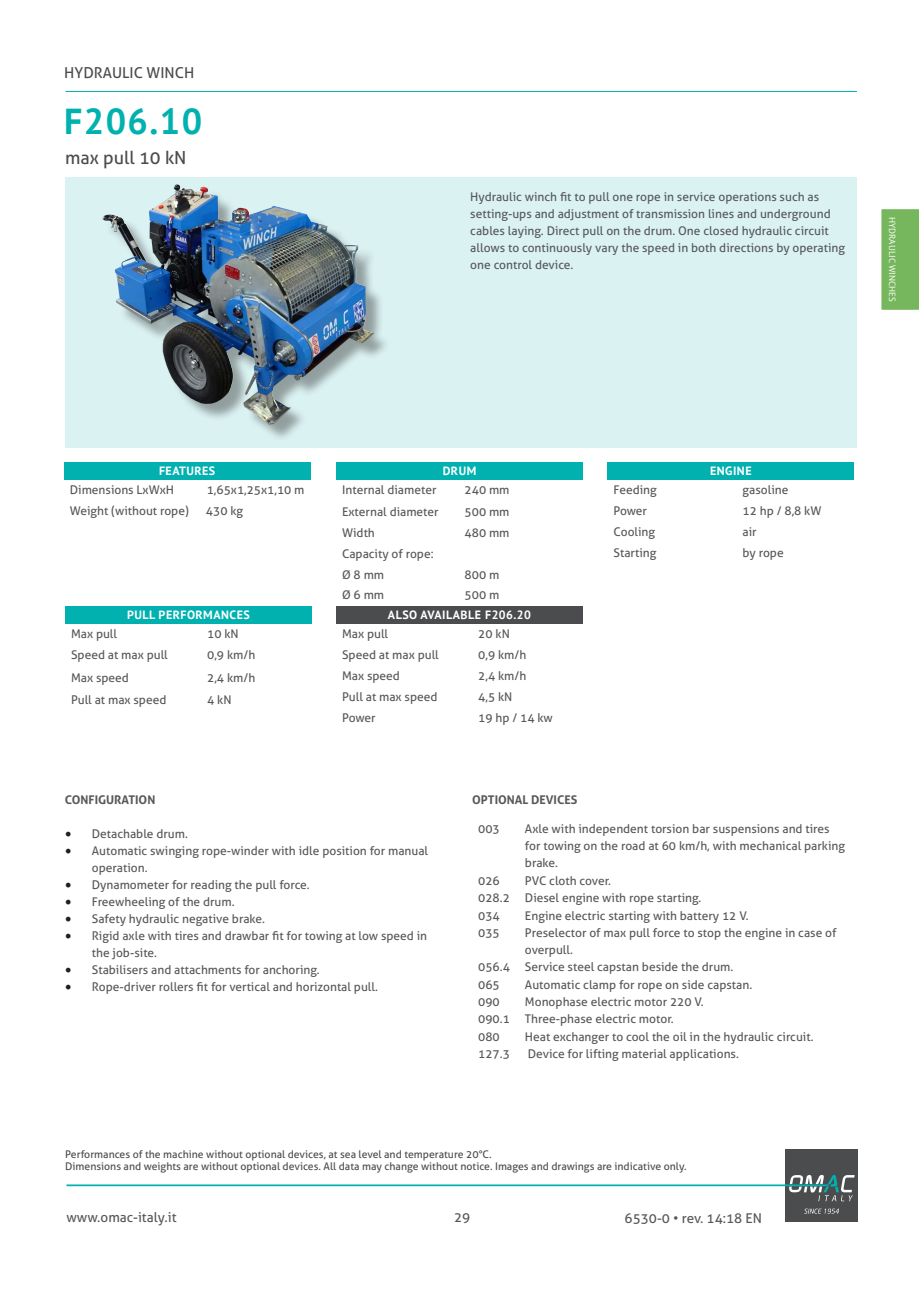
<style>
.page{position:relative;width:919px;height:1289px;background:#fff}
.page>*{position:absolute;margin:0;border:0;box-sizing:border-box;transform-origin:0 0}
.t1{font:700 36px "PT Sans";letter-spacing:.04em;color:#00b1b0}
.t2{font:18px "Aller";color:#4b4c4d}
.t3{font:15px "Aller";color:#4b4c4d}
.t4{font:13.5px "Aller";color:#57585a}
.t5{font:12px/17px "Aller";color:#57585a}
.t6{font:700 12px "PT Sans";letter-spacing:.04em;color:#fff}
.t7{font:700 12px "Aller";color:#57585a}
.t8{font:10.5px/12.6px "Aller";color:#4b4c4d}
.t9{font:9px "PT Sans";color:#fff}
.s1{font-family:"Minion Pro";font-size:18px;color:#231f20}
</style>
<div class="page">
<div style="left:881px;top:209px;width:37px;height:101px;background:#76b65c"></div>
<hr style="left:66px;top:91px;width:790px;height:1px;background:#00b1b0">
<div style="left:66px;top:177px;width:790px;height:271px;background:#dbf2f2"></div>
<div style="left:784px;top:1148px;width:73px;height:73px;background:#4b4c4d"></div>
<svg style="left:66px;top:1174px;width:788px;height:27px"></svg>
<svg style="left:804px;top:1208px;width:34px;height:5px"></svg>
<div style="left:607px;top:462px;width:247px;height:17px;background:#00b1b0"></div>
<div style="left:65px;top:606px;width:247px;height:17px;background:#00b1b0"></div>
<div style="left:336px;top:606px;width:247px;height:17px;background:#4b4c4d"></div>
<img style="left:102px;top:184px;width:282px;height:250px">
<div style="left:64px;top:462px;width:246px;height:17px;background:#00b1b0"></div>
<div style="left:336px;top:462px;width:247px;height:17px;background:#00b1b0"></div>
<p class="t3" style="left:64px;top:63px;width:132px">HYDRAULIC WINCH</p>
<h1 class="t1" style="left:64px;top:97px;width:139px">F206.10</h1>
<h2 class="t2" style="left:65px;top:146px;width:123px">max pull 10 kN</h2>
<p class="t5" style="left:470px;top:188px;width:376px">Hydraulic winch fit to pull one rope in service operations such as setting-ups and adjustment of transmission lines and underground cables laying. Direct pull on the drum. One closed hydraulic circuit allows to continuously vary the speed in both directions by operating one control device.</p>
<p class="t9" style="left:898px;top:217px;width:86px;rotate:90deg">HYDRAULIC WINCHES</p>
<p class="t6" style="left:159px;top:463px;width:58px">FEATURES</p>
<p class="t5" style="left:70px;top:481px;width:106px">Dimensions LxWxH</p>
<p class="t5" style="left:207px;top:481px;width:99px">1,65x1,25x1,10 m</p>
<p class="t5" style="left:70px;top:502px;width:121px">Weight (without rope)</p>
<p class="t5" style="left:206px;top:502px;width:39px">430 kg</p>
<p class="t6" style="left:127px;top:607px;width:124px">PULL PERFORMANCES</p>
<p class="t5" style="left:71px;top:625px;width:48px">Max pull</p>
<p class="t5" style="left:207px;top:625px;width:33px">10 kN</p>
<p class="t5" style="left:71px;top:646px;width:98px">Speed at max pull</p>
<p class="t5" style="left:207px;top:646px;width:50px">0,9 km/h</p>
<p class="t5" style="left:71px;top:669px;width:59px">Max speed</p>
<p class="t5" style="left:207px;top:669px;width:50px">2,4 km/h</p>
<p class="t5" style="left:71px;top:690px;width:97px">Pull at max speed</p>
<p class="t5" style="left:207px;top:690px;width:26px">4 kN</p>
<p class="t6" style="left:442px;top:463px;width:35px">DRUM</p>
<p class="t5" style="left:342px;top:481px;width:96px">Internal diameter</p>
<p class="t5" style="left:464px;top:481px;width:46px">240 mm</p>
<p class="t5" style="left:342px;top:503px;width:98px">External diameter</p>
<p class="t5" style="left:464px;top:503px;width:46px">500 mm</p>
<p class="t5" style="left:342px;top:524px;width:34px">Width</p>
<p class="t5" style="left:464px;top:524px;width:46px">480 mm</p>
<p class="t5" style="left:342px;top:543px;width:93px;line-height:20.9px">Capacity of rope:<br>Ø 8 mm</p>
<p class="t5" style="left:464px;top:565px;width:36px">800 m</p>
<p class="t5" style="left:342px;top:586px;width:44px">Ø 6 mm</p>
<p class="t5" style="left:464px;top:586px;width:36px">500 m</p>
<p class="t6" style="left:388px;top:607px;width:145px">ALSO AVAILABLE F206.20</p>
<p class="t5" style="left:342px;top:625px;width:48px">Max pull</p>
<p class="t5" style="left:478px;top:625px;width:33px">20 kN</p>
<p class="t5" style="left:342px;top:646px;width:98px">Speed at max pull</p>
<p class="t5" style="left:478px;top:646px;width:50px">0,9 km/h</p>
<p class="t5" style="left:342px;top:667px;width:59px">Max speed</p>
<p class="t5" style="left:478px;top:667px;width:50px">2,4 km/h</p>
<p class="t5" style="left:342px;top:688px;width:97px">Pull at max speed</p>
<p class="t5" style="left:478px;top:688px;width:36px">4,5 kN</p>
<p class="t5" style="left:342px;top:708px;width:35px">Power</p>
<p class="t5" style="left:478px;top:708px;width:76px">19 hp / 14 kw</p>
<p class="t6" style="left:710px;top:463px;width:43px">ENGINE</p>
<p class="t5" style="left:613px;top:481px;width:45px">Feeding</p>
<p class="t5" style="left:742px;top:481px;width:47px">gasoline</p>
<p class="t5" style="left:613px;top:502px;width:35px">Power</p>
<p class="t5" style="left:742px;top:502px;width:80px">12 hp / 8,8 kW</p>
<p class="t5" style="left:613px;top:523px;width:43px">Cooling</p>
<p class="t5" style="left:742px;top:523px;width:16px">air</p>
<p class="t5" style="left:613px;top:544px;width:44px">Starting</p>
<p class="t5" style="left:742px;top:544px;width:43px">by rope</p>
<p class="t7" style="left:65px;top:792px;width:92px">CONFIGURATION</p>
<p class="t7" style="left:472px;top:792px;width:107px">OPTIONAL DEVICES</p>
<p class="t5" style="left:65px;top:825px;width:125px"><span class="s1">•</span> Detachable drum.</p>
<p class="t5" style="left:92px;top:842px;width:338px;text-indent:-27px"><span class="s1">•</span> Automatic swinging rope-winder with idle position for manual operation.</p>
<p class="t5" style="left:65px;top:876px;width:246px"><span class="s1">•</span> Dynamometer for reading the pull force.</p>
<p class="t5" style="left:65px;top:893px;width:171px"><span class="s1">•</span> Freewheeling of the drum.</p>
<p class="t5" style="left:65px;top:910px;width:202px"><span class="s1">•</span> Safety hydraulic negative brake.</p>
<p class="t5" style="left:92px;top:927px;width:337px;text-indent:-27px"><span class="s1">•</span> Rigid axle with tires and drawbar fit for towing at low speed in the job-site.</p>
<p class="t5" style="left:65px;top:961px;width:256px"><span class="s1">•</span> Stabilisers and attachments for anchoring.</p>
<p class="t5" style="left:65px;top:978px;width:314px"><span class="s1">•</span> Rope-driver rollers fit for vertical and horizontal pull.</p>
<p class="t5" style="left:478px;top:820px;width:23px">003</p>
<p class="t5" style="left:525px;top:820px;width:321px">Axle with independent torsion bar suspensions and tires for towing on the road at 60 km/h, with mechanical parking brake.</p>
<p class="t5" style="left:478px;top:872px;width:23px">026</p>
<p class="t5" style="left:525px;top:872px;width:88px">PVC cloth cover.</p>
<p class="t5" style="left:478px;top:889px;width:33px">028.2</p>
<p class="t5" style="left:525px;top:889px;width:178px">Diesel engine with rope starting.</p>
<p class="t5" style="left:478px;top:906px;width:23px">034</p>
<p class="t5" style="left:525px;top:906px;width:225px">Engine electric starting with battery 12 V.</p>
<p class="t5" style="left:478px;top:924px;width:23px">035</p>
<p class="t5" style="left:525px;top:924px;width:313px">Preselector of max pull force to stop the engine in case of overpull.</p>
<p class="t5" style="left:478px;top:958px;width:33px">056.4</p>
<p class="t5" style="left:525px;top:958px;width:210px">Service steel capstan beside the drum.</p>
<p class="t5" style="left:478px;top:975px;width:23px">065</p>
<p class="t5" style="left:525px;top:975px;width:229px">Automatic clamp for rope on side capstan.</p>
<p class="t5" style="left:478px;top:993px;width:23px">090</p>
<p class="t5" style="left:525px;top:993px;width:180px">Monophase electric motor 220 V.</p>
<p class="t5" style="left:478px;top:1010px;width:33px">090.1</p>
<p class="t5" style="left:525px;top:1010px;width:150px">Three-phase electric motor.</p>
<p class="t5" style="left:478px;top:1027px;width:23px">080</p>
<p class="t5" style="left:525px;top:1027px;width:290px">Heat exchanger to cool the oil in the hydraulic circuit.</p>
<p class="t5" style="left:478px;top:1045px;width:33px">127.3</p>
<p class="t5" style="left:528px;top:1045px;width:213px">Device for lifting material applications.</p>
<p class="t8" style="left:65px;top:1147px;width:623px">Performances of the machine without optional devices, at sea level and temperature 20°C.<br>Dimensions and weights are without optional devices. All data may change without notice. Images and drawings are indicative only.</p>
<p class="t4" style="left:66px;top:1208px;width:112px">www.omac-italy.it</p>
<p class="t4" style="left:454px;top:1208px;width:18px">29</p>
<p class="t4" style="left:624px;top:1209px;width:139px">6530-0 • rev. 14:18 EN</p>
</div>
